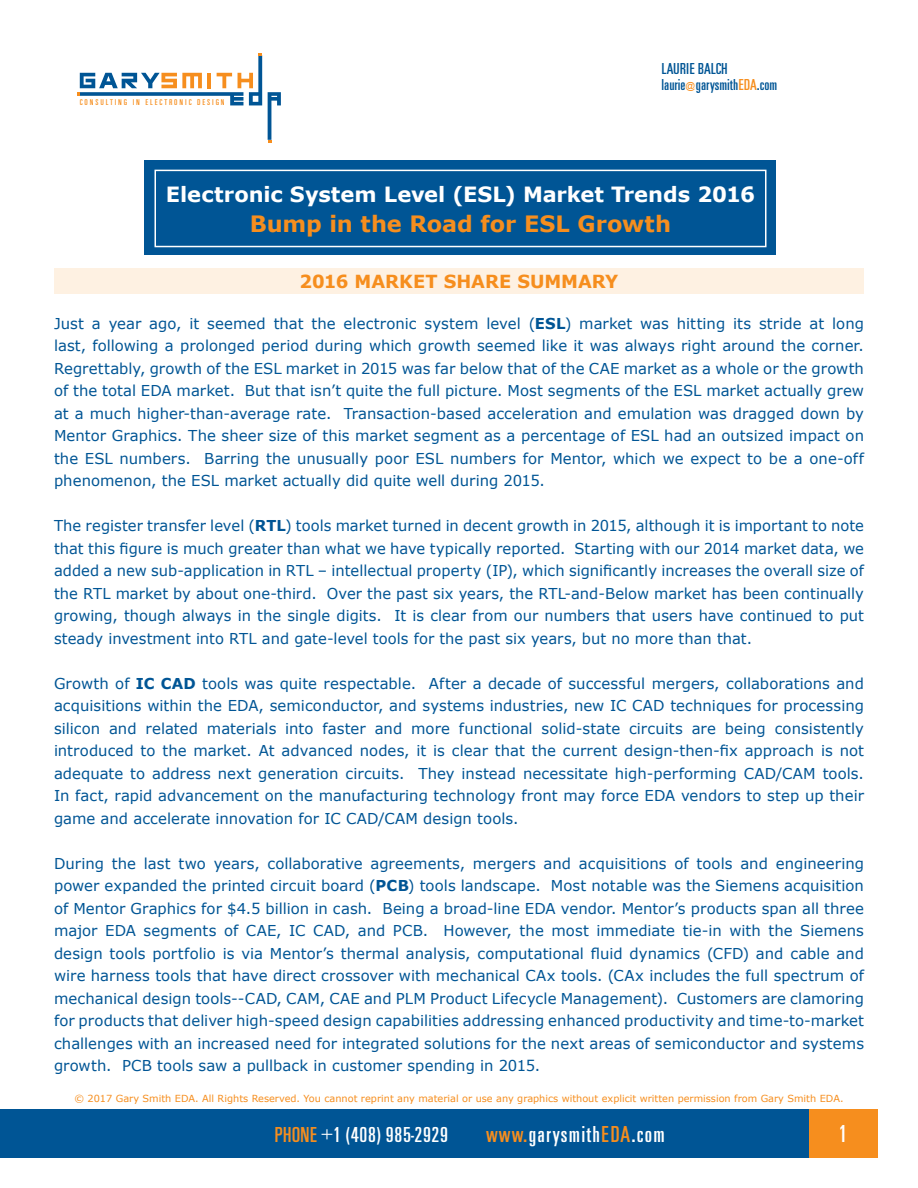
<style>
.page{position:relative;width:918px;height:1188px;background:#fff}
.page>*{position:absolute;margin:0;border:0;box-sizing:border-box;transform-origin:0 0}
.t1{font:25.5px "U59";color:#fff}
.t2{font:24px "U59";letter-spacing:.05em;color:#fff}
.t3{font:700 22.5px "Verdana";letter-spacing:-.005em;color:#f68e1e}
.t4{font:22.5px "U59";color:#fff}
.t5{font:700 21px "Verdana";letter-spacing:-.005em;color:#fff}
.t6{font:700 18px "Verdana";color:#f68e1e}
.t7{font:16.5px "U59";color:#005595}
.t8{font:15px/22.5px "Verdana";letter-spacing:.005em;color:#005595;text-align:justify}
.t9{font:9.75px "Verdana";color:#f68e1e}
.t10{font:8.7px "U59";letter-spacing:.22em;color:#f68e1e}
.s1{font-family:"Arial";font-size:9.6px;color:#f68e1e}
.s2{color:#f68e1e}
.s3{font-weight:700}
</style>
<div class="page">
<div style="left:145px;top:160px;width:631px;height:95px;background:#005595"></div>
<div style="left:154px;top:170px;width:612px;height:77px;border:2px solid #fff"></div>
<div style="left:54px;top:268px;width:810px;height:26px;background:#fef1e2"></div>
<div style="left:0;top:1110px;width:811px;height:48px;background:#005595"></div>
<svg style="left:268px;top:92px;width:13px;height:50px"></svg>
<svg style="left:77px;top:53px;width:185px;height:52px"></svg>
<div style="left:809px;top:1110px;width:69px;height:48px;background:#f68e1e"></div>
<p class="t10" style="left:80px;top:97px;width:146px">CONSULTING IN ELECTRONIC DESIGN</p>
<p class="t7" style="left:662px;top:57px;width:68px">LAURIE BALCH</p>
<p class="t7" style="left:662px;top:74px;width:117px">laurie<span class="s1">@</span>garysmith<span class="s2">EDA</span>.com</p>
<p class="t5" style="left:166px;top:181px;width:591px">Electronic System Level (ESL) Market Trends 2016</p>
<p class="t3" style="left:250px;top:210px;width:423px">Bump in the Road for ESL Growth</p>
<p class="t6" style="left:300px;top:270px;width:320px">2016 MARKET SHARE SUMMARY</p>
<p class="t8" style="left:54px;top:312px;width:812px">Just a year ago, it seemed that the electronic system level (<span class="s3">ESL</span>) market was hitting its stride at long last, following a prolonged period during which growth seemed like it was always right around the corner.<br>Regrettably, growth of the ESL market in 2015 was far below that of the CAE market as a whole or the growth of the total EDA market. But that isn’t quite the full picture. Most segments of the ESL market actually grew at a much higher-than-average rate. Transaction-based acceleration and emulation was dragged down by Mentor Graphics. The sheer size of this market segment as a percentage of ESL had an outsized impact on the ESL numbers. Barring the unusually poor ESL numbers for Mentor, which we expect to be a one-off phenomenon, the ESL market actually did quite well during 2015.</p>
<p class="t8" style="left:54px;top:515px;width:812px">The register transfer level (<span class="s3">RTL</span>) tools market turned in decent growth in 2015, although it is important to note that this figure is much greater than what we have typically reported. Starting with our 2014 market data, we added a new sub-application in RTL – intellectual property (IP), which significantly increases the overall size of the RTL market by about one-third. Over the past six years, the RTL-and-Below market has been continually growing, though always in the single digits. It is clear from our numbers that users have continued to put steady investment into RTL and gate-level tools for the past six years, but no more than that.</p>
<p class="t8" style="left:54px;top:672px;width:812px">Growth of <span class="s3">IC CAD</span> tools was quite respectable. After a decade of successful mergers, collaborations and acquisitions within the EDA, semiconductor, and systems industries, new IC CAD techniques for processing silicon and related materials into faster and more functional solid-state circuits are being consistently introduced to the market. At advanced nodes, it is clear that the current design-then-fix approach is not adequate to address next generation circuits. They instead necessitate high-performing CAD/CAM tools.<br>In fact, rapid advancement on the manufacturing technology front may force EDA vendors to step up their game and accelerate innovation for IC CAD/CAM design tools.</p>
<p class="t8" style="left:54px;top:852px;width:812px">During the last two years, collaborative agreements, mergers and acquisitions of tools and engineering power expanded the printed circuit board (<span class="s3">PCB</span>) tools landscape. Most notable was the Siemens acquisition of Mentor Graphics for $4.5 billion in cash. Being a broad-line EDA vendor. Mentor’s products span all three major EDA segments of CAE, IC CAD, and PCB. However, the most immediate tie-in with the Siemens design tools portfolio is via Mentor’s thermal analysis, computational fluid dynamics (CFD) and cable and wire harness tools that have direct crossover with mechanical CAx tools. (CAx includes the full spectrum of mechanical design tools--CAD, CAM, CAE and PLM Product Lifecycle Management). Customers are clamoring for products that deliver high-speed design capabilities addressing enhanced productivity and time-to-market challenges with an increased need for integrated solutions for the next areas of semiconductor and systems growth. PCB tools saw a pullback in customer spending in 2015.</p>
<p class="t9" style="left:74px;top:1093px;width:771px">© 2017 Gary Smith EDA. All Rights Reserved. You cannot reprint any material or use any graphics without explicit written permission from Gary Smith EDA.</p>
<h3 class="t4" style="left:274px;top:1119px;width:176px"><span class="s2">PHONE</span> +1 (408) 985-2929</h3>
<h2 class="t2" style="left:486px;top:1118px;width:180px"><span class="s2">www.</span>garysmith<span class="s2">EDA</span>.com</h2>
<p class="t1" style="left:838px;top:1117px;width:11px">1</p>
</div>
